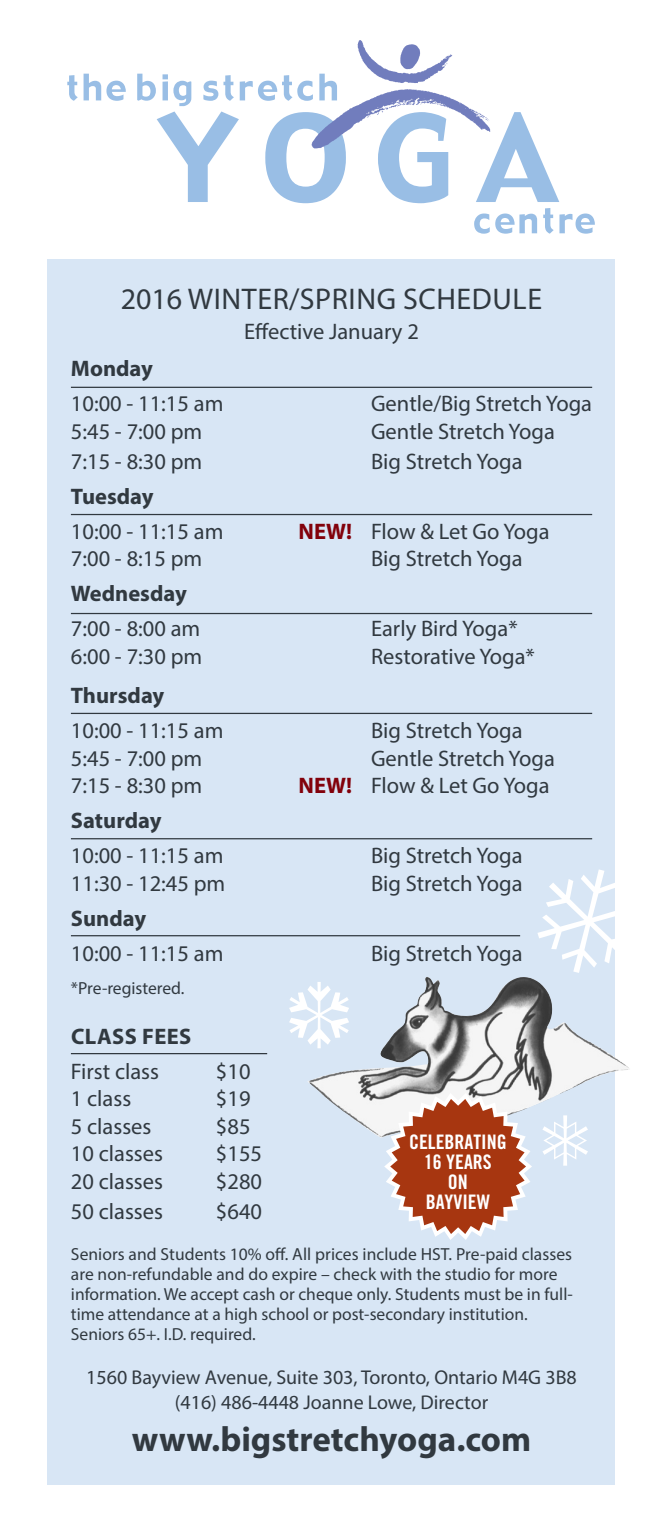
<style>
.page{position:relative;width:659px;height:1530px;background:#fff}
.page>*{position:absolute;margin:0;border:0;box-sizing:border-box;transform-origin:0 0}
.t1{font:700 35px "Myriad Pro";color:#313940}
.t2{font:30px "Myriad Pro";letter-spacing:.02em;color:#313940}
.t3{font:22.5px "Myriad Pro";color:#313940}
.t4{font:700 22.5px "Myriad Pro";color:#313940}
.t5{font:700 22.5px "Myriad Pro";letter-spacing:.02em;color:#313940}
.t6{font:20px "Myriad Pro";color:#313940}
.t7{font:20px "Trade Gothic Bold Cond Twenty";color:#fff}
.t8{font:17.5px/20px "Myriad Pro";color:#313940}
.s1{font-weight:700;color:#82010b}
</style>
<div class="page">
<div style="left:48px;top:259px;width:567px;height:1226px;background:#d8e6f5"></div>
<svg style="left:378px;top:152px;width:70px;height:51px"></svg>
<svg style="left:476px;top:112px;width:83px;height:90px"></svg>
<svg style="left:67px;top:75px;width:11px;height:26px"></svg>
<svg style="left:84px;top:74px;width:42px;height:27px"></svg>
<svg style="left:137px;top:74px;width:209px;height:129px"></svg>
<svg style="left:474px;top:214px;width:63px;height:20px"></svg>
<svg style="left:543px;top:208px;width:52px;height:26px"></svg>
<img style="left:308px;top:40px;width:184px;height:112px">
<img style="left:307px;top:977px;width:322px;height:161px">
<hr style="left:71px;top:387px;width:521px;height:1px;background:#313940">
<hr style="left:71px;top:514px;width:521px;height:1px;background:#313940">
<hr style="left:71px;top:613px;width:521px;height:1px;background:#313940">
<hr style="left:71px;top:713px;width:521px;height:1px;background:#313940">
<hr style="left:71px;top:1053px;width:196px;height:1px;background:#313940">
<hr style="left:71px;top:838px;width:521px;height:1px;background:#313940">
<hr style="left:71px;top:935px;width:449px;height:1px;background:#313940">
<svg style="left:384px;top:1093px;width:148px;height:147px"></svg>
<svg style="left:307px;top:981px;width:42px;height:67px"></svg>
<svg style="left:530px;top:977px;width:99px;height:7px"></svg>
<svg style="left:542px;top:1115px;width:46px;height:23px"></svg>
<p class="t2" style="left:121px;top:280px;width:423px">2016 WINTER/SPRING SCHEDULE</p>
<p class="t3" style="left:244px;top:317px;width:176px">Effective January 2</p>
<p class="t4" style="left:71px;top:354px;width:84px">Monday</p>
<p class="t3" style="left:71px;top:390px;width:154px">10:00 - 11:15 am</p>
<p class="t3" style="left:371px;top:390px;width:223px">Gentle/Big Stretch Yoga</p>
<p class="t3" style="left:71px;top:417px;width:133px">5:45 - 7:00 pm</p>
<p class="t3" style="left:371px;top:417px;width:185px">Gentle Stretch Yoga</p>
<p class="t3" style="left:71px;top:447px;width:133px">7:15 - 8:30 pm</p>
<p class="t3" style="left:371px;top:447px;width:153px">Big Stretch Yoga</p>
<p class="t4" style="left:71px;top:481px;width:84px">Tuesday</p>
<p class="t3" style="left:71px;top:517px;width:154px">10:00 - 11:15 am</p>
<p class="t3" style="left:298px;top:517px;width:253px"><span class="s1">NEW!</span> Flow &amp; Let Go Yoga</p>
<p class="t3" style="left:71px;top:545px;width:133px">7:00 - 8:15 pm</p>
<p class="t3" style="left:371px;top:545px;width:153px">Big Stretch Yoga</p>
<p class="t4" style="left:71px;top:579px;width:117px">Wednesday</p>
<p class="t3" style="left:71px;top:615px;width:131px">7:00 - 8:00 am</p>
<p class="t3" style="left:371px;top:615px;width:148px">Early Bird Yoga*</p>
<p class="t3" style="left:71px;top:642px;width:133px">6:00 - 7:30 pm</p>
<p class="t3" style="left:371px;top:642px;width:165px">Restorative Yoga*</p>
<p class="t4" style="left:71px;top:681px;width:95px">Thursday</p>
<p class="t3" style="left:71px;top:717px;width:154px">10:00 - 11:15 am</p>
<p class="t3" style="left:371px;top:717px;width:153px">Big Stretch Yoga</p>
<p class="t3" style="left:71px;top:744px;width:133px">5:45 - 7:00 pm</p>
<p class="t3" style="left:371px;top:744px;width:185px">Gentle Stretch Yoga</p>
<p class="t3" style="left:71px;top:772px;width:133px">7:15 - 8:30 pm</p>
<p class="t3" style="left:298px;top:772px;width:253px"><span class="s1">NEW!</span> Flow &amp; Let Go Yoga</p>
<p class="t4" style="left:71px;top:806px;width:92px">Saturday</p>
<p class="t3" style="left:71px;top:842px;width:154px">10:00 - 11:15 am</p>
<p class="t3" style="left:371px;top:842px;width:153px">Big Stretch Yoga</p>
<p class="t3" style="left:71px;top:869px;width:156px">11:30 - 12:45 pm</p>
<p class="t3" style="left:371px;top:869px;width:153px">Big Stretch Yoga</p>
<p class="t4" style="left:71px;top:903px;width:77px">Sunday</p>
<p class="t3" style="left:71px;top:939px;width:154px">10:00 - 11:15 am</p>
<p class="t3" style="left:371px;top:939px;width:153px">Big Stretch Yoga</p>
<p class="t8" style="left:71px;top:978px;width:115px">*Pre-registered.</p>
<p class="t5" style="left:71px;top:1021px;width:122px">CLASS FEES</p>
<p class="t3" style="left:71px;top:1057px;width:90px">First class</p>
<p class="t3" style="left:216px;top:1057px;width:36px">$10</p>
<p class="t3" style="left:71px;top:1085px;width:62px">1 class</p>
<p class="t3" style="left:216px;top:1085px;width:36px">$19</p>
<p class="t3" style="left:71px;top:1112px;width:82px">5 classes</p>
<p class="t3" style="left:216px;top:1112px;width:36px">$85</p>
<p class="t3" style="left:71px;top:1140px;width:94px">10 classes</p>
<p class="t3" style="left:216px;top:1140px;width:48px">$155</p>
<p class="t3" style="left:71px;top:1167px;width:94px">20 classes</p>
<p class="t3" style="left:216px;top:1167px;width:48px">$280</p>
<p class="t3" style="left:71px;top:1197px;width:94px">50 classes</p>
<p class="t3" style="left:216px;top:1197px;width:48px">$640</p>
<p class="t8" style="left:71px;top:1244px;width:503px">Seniors and Students 10% off. All prices include HST. Pre-paid classes are non-refundable and do expire – check with the studio for more</p>
<p class="t8" style="left:71px;top:1284px;width:503px">information. We accept cash or cheque only. Students must be in full&shy;time attendance at a high school or post-secondary institution.<br>Seniors 65+. I.D. required.</p>
<p class="t6" style="left:86px;top:1365px;width:492px">1560 Bayview Avenue, Suite 303, Toronto, Ontario M4G 3B8</p>
<p class="t6" style="left:175px;top:1390px;width:315px">(416) 486-4448 Joanne Lowe, Director</p>
<p class="t1" style="left:132px;top:1416px;width:401px">www.bigstretchyoga.com</p>
<p class="t7" style="left:409px;top:1130px;width:99px">CELEBRATING</p>
<p class="t7" style="left:424px;top:1150px;width:69px">16 YEARS</p>
<p class="t7" style="left:448px;top:1170px;width:21px">ON</p>
<p class="t7" style="left:426px;top:1190px;width:66px">BAYVIEW</p>
</div>
